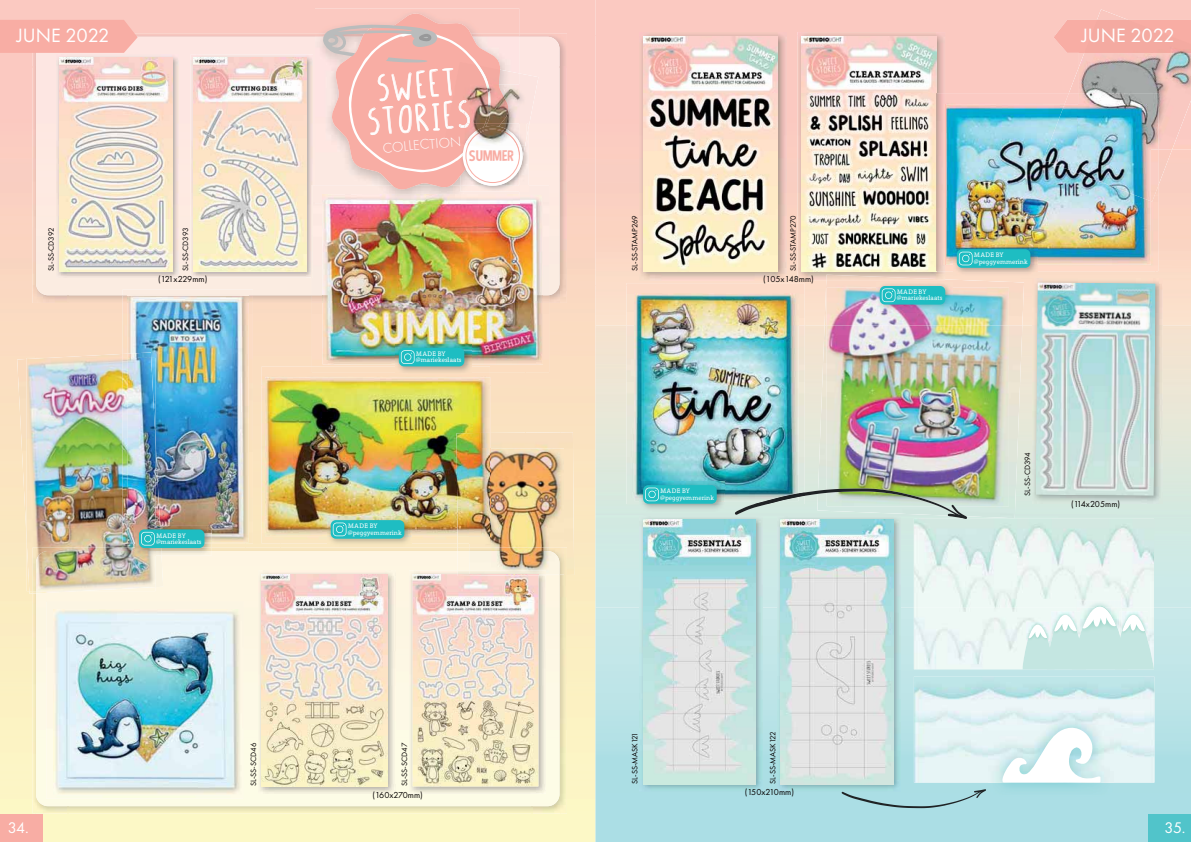
<style>
.page{position:relative;width:1191px;height:842px;background:#fff}
.page>*{position:absolute;margin:0;border:0;box-sizing:border-box;transform-origin:0 0}
.t1{font:45.3px/32.8px "Long Baton";color:#fff}
.t2{font:20px "Futura PT";color:#fff}
.t3{font:16px "Futura PT";color:#fff}
.t4{font:15.4px "Curse Casual";color:#f8ada4}
.t5{font:300 14.4px "Futura PT";color:#fff}
.t6{font:9px "Futura PT";color:#040000}
.t7{font:9px "Futura PT";letter-spacing:-.02em;color:#040000}
.t8{font:8px "Futura PT";color:#040000}
.t9{font:8px "Futura PT";letter-spacing:-.02em;color:#040000}
.t10{font:6.6px "Grandesign Neue Serif";color:#fff}
</style>
<div class="page">
<img style="left:0;top:53px;width:35px;height:761px">
<div style="left:35px;top:303px;width:88px;height:51px;background:#fbdcc1"></div>
<img style="left:245px;top:386px;width:35px;height:161px">
<img style="left:595px;top:0;width:70px;height:286px">
<img style="left:1156px;top:149px;width:35px;height:176px">
<img style="left:595px;top:286px;width:31px;height:39px">
<img style="left:528px;top:33px;width:39px;height:33px">
<img style="left:33px;top:66px;width:34px;height:237px">
<img style="left:549px;top:66px;width:18px;height:237px">
<img style="left:67px;top:295px;width:56px;height:8px">
<div style="left:36px;top:37px;width:523px;height:258px;background:#fde9e2"></div>
<img style="left:532px;top:575px;width:35px;height:239px">
<img style="left:33px;top:594px;width:34px;height:220px">
<div style="left:36px;top:551px;width:523px;height:255px;background:#fdf6e3"></div>
<img style="left:595px;top:325px;width:596px;height:517px">
<img style="left:315px;top:8px;width:204px;height:178px">
<img style="left:824px;top:279px;width:200px;height:46px">
<img style="left:817px;top:325px;width:205px;height:193px">
<img style="left:826px;top:288px;width:183px;height:218px">
<div style="left:1148px;top:814px;width:43px;height:28px;background:#51c4ca"></div>
<div style="left:0;top:814px;width:43px;height:28px;background:#f8ada4"></div>
<img style="left:56px;top:54px;width:123px;height:224px">
<img style="left:59px;top:57px;width:113px;height:214px">
<img style="left:190px;top:54px;width:123px;height:224px">
<img style="left:193px;top:57px;width:113px;height:214px">
<img style="left:1032px;top:279px;width:130px;height:224px">
<img style="left:1035px;top:282px;width:120px;height:214px">
<img style="left:258px;top:571px;width:137px;height:223px">
<img style="left:262px;top:574px;width:125px;height:212px">
<img style="left:409px;top:571px;width:137px;height:223px">
<img style="left:412px;top:574px;width:126px;height:212px">
<img style="left:639px;top:32px;width:148px;height:248px">
<img style="left:643px;top:36px;width:135px;height:235px">
<img style="left:797px;top:32px;width:148px;height:248px">
<img style="left:826px;top:275px;width:119px;height:5px">
<img style="left:801px;top:36px;width:135px;height:235px">
<img style="left:639px;top:516px;width:123px;height:275px">
<img style="left:643px;top:520px;width:112px;height:264px">
<img style="left:777px;top:519px;width:123px;height:272px">
<img style="left:781px;top:520px;width:112px;height:264px">
<svg style="left:841px;top:789px;width:145px;height:19px;background:#9ccad0"></svg>
<div style="left:0;top:20px;width:138px;height:33px;background:#f8ada4"></div>
<img style="left:312px;top:186px;width:237px;height:186px">
<img style="left:312px;top:186px;width:1px;height:92px">
<img style="left:322px;top:195px;width:221px;height:169px">
<img style="left:322px;top:195px;width:197px;height:8px">
<img style="left:490px;top:377px;width:1px;height:55px">
<img style="left:262px;top:366px;width:228px;height:178px">
<img style="left:312px;top:366px;width:178px;height:6px">
<img style="left:265px;top:377px;width:225px;height:159px">
<img style="left:626px;top:283px;width:178px;height:221px">
<img style="left:634px;top:293px;width:164px;height:208px">
<div style="left:46px;top:602px;width:197px;height:197px;background:#fcf7e5"></div>
<img style="left:54px;top:610px;width:187px;height:184px">
<img style="left:123px;top:289px;width:130px;height:255px">
<img style="left:128px;top:294px;width:121px;height:248px">
<svg style="left:29px;top:591px;width:7px;height:3px"></svg>
<img style="left:36px;top:555px;width:127px;height:38px">
<img style="left:17px;top:354px;width:106px;height:186px">
<svg style="left:123px;top:354px;width:5px;height:4px"></svg>
<img style="left:128px;top:352px;width:32px;height:174px">
<img style="left:27px;top:358px;width:108px;height:233px">
<img style="left:33px;top:547px;width:102px;height:44px">
<img style="left:36px;top:551px;width:119px;height:40px">
<img style="left:123px;top:358px;width:12px;height:186px">
<img style="left:128px;top:358px;width:27px;height:184px">
<img style="left:1079px;top:53px;width:112px;height:96px">
<svg style="left:1053px;top:20px;width:31px;height:33px"></svg>
<img style="left:1158px;top:149px;width:14px;height:37px">
<img style="left:1190px;top:53px;width:1px;height:48px">
<img style="left:1097px;top:9px;width:31px;height:11px">
<div style="left:1084px;top:20px;width:107px;height:33px;background:#f4aaa1"></div>
<img style="left:1068px;top:67px;width:11px;height:26px">
<img style="left:936px;top:93px;width:222px;height:178px">
<img style="left:1064px;top:93px;width:94px;height:109px">
<img style="left:1079px;top:93px;width:79px;height:56px">
<img style="left:943px;top:105px;width:207px;height:160px">
<img style="left:1043px;top:105px;width:107px;height:96px">
<img style="left:1079px;top:105px;width:71px;height:44px">
<img style="left:490px;top:432px;width:84px;height:143px">
<img style="left:559px;top:547px;width:8px;height:28px">
<svg style="left:546px;top:574px;width:13px;height:1px"></svg>
<img style="left:457px;top:551px;width:12px;height:20px">
<img style="left:458px;top:571px;width:88px;height:4px">
<img style="left:458px;top:574px;width:80px;height:2px">
<svg style="left:490px;top:433px;width:1px;height:15px"></svg>
<svg style="left:457px;top:536px;width:12px;height:15px"></svg>
<img style="left:456px;top:433px;width:34px;height:103px">
<img style="left:469px;top:448px;width:95px;height:126px">
<img style="left:469px;top:551px;width:90px;height:23px">
<img style="left:469px;top:571px;width:77px;height:3px">
<img style="left:469px;top:574px;width:69px;height:1px">
<img style="left:490px;top:448px;width:1px;height:88px">
<img style="left:469px;top:448px;width:21px;height:96px">
<img style="left:528px;top:73px;width:10px;height:57px">
<svg style="left:322px;top:13px;width:206px;height:178px;background:#f1c1ba"></svg>
<img style="left:465px;top:126px;width:56px;height:20px">
<img style="left:468px;top:129px;width:50px;height:17px">
<img style="left:395px;top:344px;width:76px;height:30px">
<div style="left:399px;top:348px;width:65px;height:18px;background:#1ebdc2;border-radius:5px"></div>
<svg style="left:401px;top:350px;width:13px;height:14px"></svg>
<img style="left:876px;top:282px;width:76px;height:30px">
<div style="left:879px;top:286px;width:66px;height:19px;background:#1ebdc2;border-radius:5px"></div>
<svg style="left:881px;top:288px;width:14px;height:14px"></svg>
<img style="left:161px;top:526px;width:51px;height:29px">
<img style="left:155px;top:526px;width:6px;height:3px">
<img style="left:135px;top:526px;width:20px;height:29px">
<div style="left:139px;top:529px;width:65px;height:19px;background:#1ebdc2;border-radius:5px"></div>
<svg style="left:141px;top:532px;width:21px;height:23px"></svg>
<img style="left:327px;top:517px;width:85px;height:29px">
<div style="left:331px;top:520px;width:73px;height:19px;background:#1ebdc2;border-radius:5px"></div>
<svg style="left:333px;top:523px;width:13px;height:13px"></svg>
<img style="left:639px;top:482px;width:85px;height:29px">
<div style="left:643px;top:485px;width:73px;height:19px;background:#1ebdc2;border-radius:5px"></div>
<svg style="left:645px;top:488px;width:14px;height:13px"></svg>
<img style="left:953px;top:246px;width:85px;height:29px">
<div style="left:956px;top:249px;width:74px;height:19px;background:#1ebdc2;border-radius:5px"></div>
<svg style="left:959px;top:252px;width:13px;height:13px"></svg>
<img style="left:914px;top:518px;width:240px;height:151px">
<svg style="left:735px;top:488px;width:232px;height:31px;background:#aec6b4"></svg>
<img style="left:1077px;top:601px;width:44px;height:5px">
<svg style="left:1022px;top:606px;width:132px;height:63px;background:#d4ece9"></svg>
<img style="left:914px;top:677px;width:240px;height:105px">
<img style="left:989px;top:714px;width:125px;height:83px">
<svg style="left:1001px;top:727px;width:99px;height:55px"></svg>
<h2 class="t2" style="left:17px;top:24px;width:94px">JUNE 2022</h2>
<h2 class="t2" style="left:1081px;top:24px;width:94px">JUNE 2022</h2>
<p class="t8" style="left:46px;top:271px;width:45px;rotate:-90deg">SL-SS-CD392</p>
<p class="t8" style="left:181px;top:271px;width:45px;rotate:-90deg">SL-SS-CD393</p>
<h1 class="t1" style="left:363px;top:76px;width:107px;rotate:-5deg">Sweet<br>Stories</h1>
<h3 class="t5" style="left:382px;top:140px;width:81px;rotate:-5deg">COLLECTION</h3>
<h3 class="t4" style="left:469px;top:147px;width:46px">SUMMER</h3>
<p class="t8" style="left:630px;top:271px;width:58px;rotate:-90deg">SL-SS-STAMP269</p>
<p class="t9" style="left:788px;top:271px;width:57px;rotate:-90deg">SL-SS-STAMP270</p>
<h3 class="t7" style="left:158px;top:274px;width:51px">(121x229mm)</h3>
<h3 class="t6" style="left:763px;top:274px;width:52px">(105x148mm)</h3>
<p class="t10" style="left:416px;top:351px;width:31px">MADE BY</p>
<p class="t10" style="left:416px;top:358px;width:47px">@mariekeslaats</p>
<p class="t10" style="left:348px;top:524px;width:31px">MADE BY</p>
<p class="t10" style="left:156px;top:533px;width:31px">MADE BY</p>
<p class="t10" style="left:348px;top:530px;width:55px">@peggyemmerink</p>
<p class="t10" style="left:156px;top:539px;width:47px">@mariekeslaats</p>
<p class="t8" style="left:249px;top:786px;width:45px;rotate:-90deg">SL-SS-SCD46</p>
<p class="t8" style="left:399px;top:786px;width:45px;rotate:-90deg">SL-SS-SCD47</p>
<p class="t10" style="left:660px;top:489px;width:31px">MADE BY</p>
<p class="t10" style="left:660px;top:495px;width:55px">@peggyemmerink</p>
<p class="t8" style="left:630px;top:784px;width:54px;rotate:-90deg">SL-SS-MASK121</p>
<p class="t8" style="left:768px;top:784px;width:55px;rotate:-90deg">SL-SS-MASK122</p>
<h3 class="t6" style="left:372px;top:789px;width:52px">(160x270mm)</h3>
<h3 class="t6" style="left:744px;top:787px;width:51px">(150x210mm)</h3>
<p class="t10" style="left:897px;top:289px;width:31px">MADE BY</p>
<p class="t10" style="left:897px;top:296px;width:47px">@mariekeslaats</p>
<p class="t10" style="left:974px;top:253px;width:31px">MADE BY</p>
<p class="t10" style="left:974px;top:259px;width:55px">@peggyemmerink</p>
<p class="t8" style="left:1022px;top:496px;width:45px;rotate:-90deg">SL-SS-CD394</p>
<h3 class="t6" style="left:1071px;top:499px;width:51px">(114x205mm)</h3>
<h3 class="t3" style="left:8px;top:818px;width:22px">34.</h3>
<h3 class="t3" style="left:1164px;top:818px;width:22px">35.</h3>
</div>
